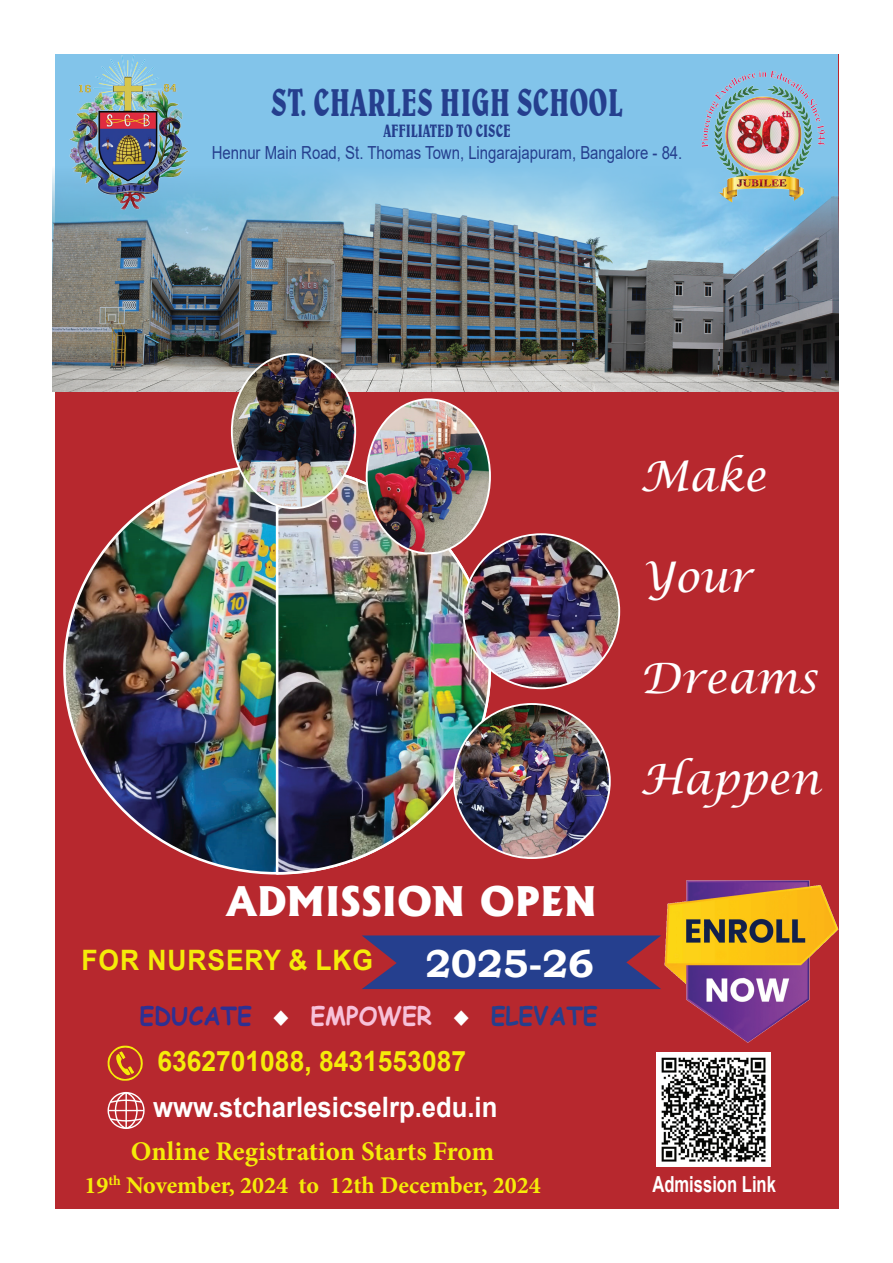
<style>
.page{position:relative;width:893px;height:1263px;background:#fff}
.page>*{position:absolute;margin:0;border:0;box-sizing:border-box;transform-origin:0 0}
.t1{font:italic 42px "Lucida Calligraphy";color:#fff}
.t2{font:condensed 39px "Belwe BT";color:#253f8e;scale:.83 1}
.t3{font:800 39px "Albertus";color:#fff}
.t4{font:700 39px "Bookman Old Style";color:#fff}
.t5{font:700 28.2px "Arial";color:#fff;scale:.91 1}
.t6{font:700 28.2px "Arial";color:#f5ec09;scale:.94 1}
.t7{font:700 28.2px "Arial";letter-spacing:.035em;color:#f5ec09;scale:.94 1}
.t8{font:700 27px "Minion Pro";color:#f5ec09}
.t9{font:700 25.2px "Comic Sans MS";color:#2e3092;scale:.94 1}
.t10{font:700 24px "Minion Pro";color:#f5ec09}
.t11{font:700 22.2px "Arial";color:#fff;scale:.75 1}
.t12{font:18px "Arial";color:#253f8e;scale:.83 1}
.t13{font:condensed 18px "Belwe BT";color:#253f8e;scale:.83 1}
.s1{color:#fff}
.s2{color:#f7c1d9}
.s3{color:#253f8e}
</style>
<div class="page">
<div style="left:55px;top:54px;width:783px;height:1154px;background:#b7282e"></div>
<div style="left:55px;top:55px;width:782px;height:239px;background:#82c4ea"></div>
<img style="left:53px;top:166px;width:785px;height:225px">
<img style="left:64px;top:54px;width:125px;height:160px">
<img style="left:701px;top:71px;width:124px;height:134px">
<img style="left:64px;top:468px;width:211px;height:405px">
<img style="left:275px;top:462px;width:216px;height:413px">
<hr style="left:276px;top:464px;width:2px;height:410px;background:#fff">
<img style="left:232px;top:354px;width:123px;height:154px">
<img style="left:367px;top:400px;width:123px;height:153px">
<img style="left:463px;top:534px;width:156px;height:154px">
<img style="left:454px;top:704px;width:156px;height:154px">
<svg style="left:362px;top:935px;width:299px;height:54px"></svg>
<img style="left:664px;top:870px;width:175px;height:182px">
<svg style="left:107px;top:1046px;width:36px;height:35px"></svg>
<svg style="left:108px;top:1092px;width:37px;height:37px"></svg>
<img style="left:656px;top:1052px;width:114px;height:114px">
<h2 class="t2" style="left:271px;top:78px;width:425px">ST. CHARLES HIGH SCHOOL</h2>
<p class="t13" style="left:383px;top:120px;width:153px">AFFILIATED TO CISCE</p>
<p class="t12" style="left:212px;top:140px;width:569px">Hennur Main Road, St. Thomas Town, Lingarajapuram, Bangalore - 84.</p>
<h1 class="t1" style="left:640px;top:451px;width:127px">Make</h1>
<h1 class="t1" style="left:640px;top:552px;width:113px">Your</h1>
<h1 class="t1" style="left:640px;top:653px;width:179px">Dreams</h1>
<h2 class="t3" style="left:227px;top:877px;width:372px">ADMISSION OPEN</h2>
<h3 class="t7" style="left:81px;top:940px;width:312px">for Nursery &amp; LKG</h3>
<h3 class="t9" style="left:140px;top:997px;width:487px">EDUCATE <span class="s1">◆</span> <span class="s2">EMPOWER</span> <span class="s1">◆</span> <span class="s3">ELEVATE</span></h3>
<h2 class="t4" style="left:426px;top:936px;width:170px">2025-26</h2>
<h3 class="t6" style="left:157px;top:1041px;width:330px">6362701088, 8431553087</h3>
<h3 class="t5" style="left:153px;top:1087px;width:380px">www.stcharlesicselrp.edu.in</h3>
<h3 class="t8" style="left:131px;top:1133px;width:365px">Online Registration Starts From</h3>
<h3 class="t10" style="left:84px;top:1168px;width:458px">19<sup>th</sup> November, 2024 to 12th December, 2024</h3>
<h1 class="t1" style="left:640px;top:753px;width:181px">Happen</h1>
<p class="t11" style="left:652px;top:1169px;width:166px">Admission Link</p>
</div>
